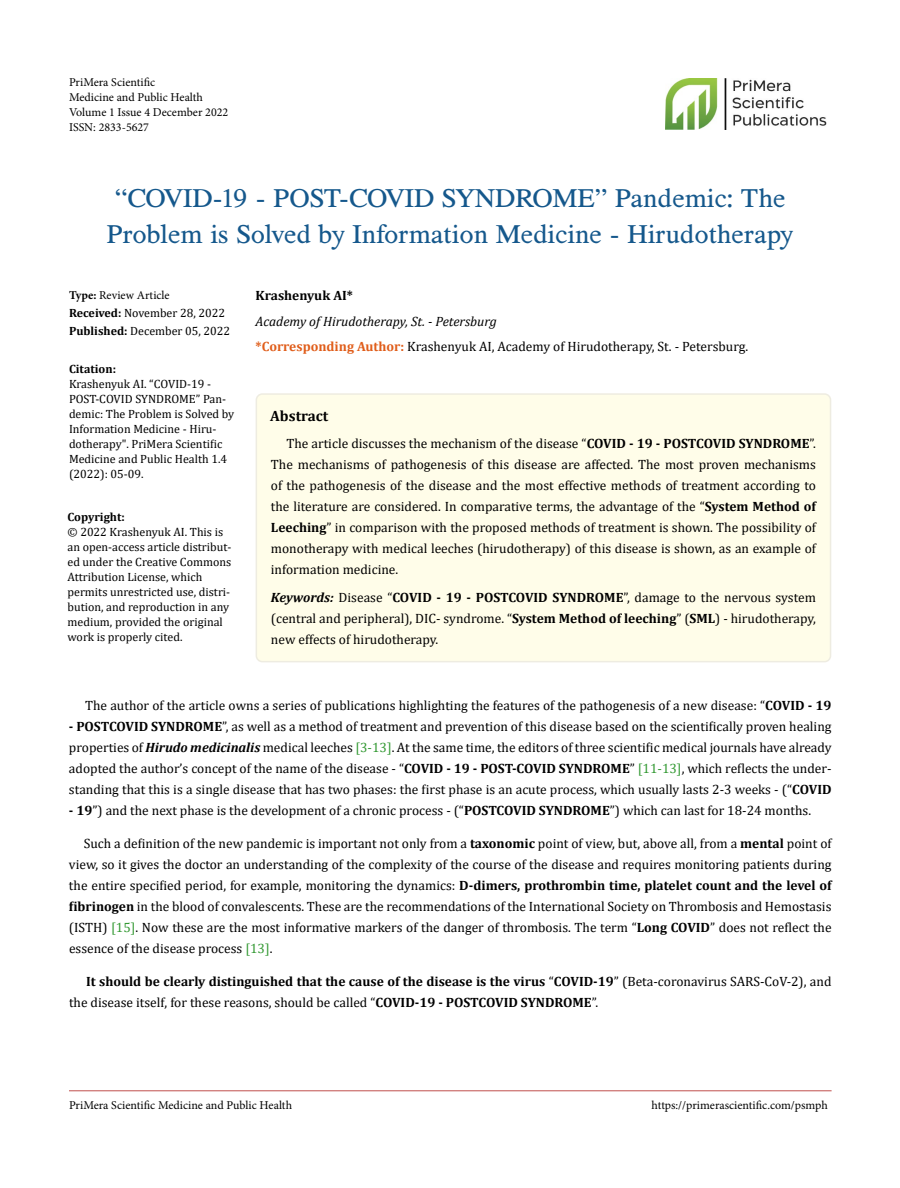
<style>
.page{position:relative;width:900px;height:1188px;background:#fff}
.page>*{position:absolute;margin:0;border:0;box-sizing:border-box;transform-origin:0 0}
.t1{font:27px/36px "Tribun ADF Std";color:#15588c}
.t2{font:700 15px "Cambria";color:#000}
.t3{font:13.5px/21px "Cambria";color:#000;text-align:justify}
.t4{font:700 13.5px/21px "Cambria";color:#000}
.t5{font:12px/15px "Cambria";color:#000}
.t6{font:12px/15px "Minion Pro";color:#000}
.t7{font:700 12px "Cambria";color:#000}
.s1{font-weight:700}
.s2{font-style:italic}
.s3{font-weight:700;color:#e05d1a}
.s4{font-weight:700;font-style:italic}
.s5{color:#393}
.s6{font-weight:400}
</style>
<div class="page">
<hr style="left:69px;top:1091px;width:763px;height:1px;background:#c0504d">
<img style="left:665px;top:78px;width:162px;height:52px">
<div style="left:256px;top:394px;width:575px;height:268px;background:#fffde9;border-radius:6px"></div>
<div style="left:256px;top:393px;width:575px;height:269px;border:2px solid #eeece1;border-radius:6px"></div>
<p class="t6" style="left:69px;top:75px;width:161px">PriMera Scientific<br>Medicine and Public Health<br>Volume 1 Issue 4 December 2022<br>ISSN: 2833-5627</p>
<h1 class="t1" style="left:107px;top:180px;width:688px">“COVID-19 - POST-COVID SYNDROME” Pandemic: The<br>Problem is Solved by Information Medicine - Hirudotherapy</h1>
<p class="t6" style="left:69px;top:288px;width:102px"><span class="s1">Type:</span> Review Article</p>
<p class="t5" style="left:69px;top:304px;width:163px;line-height:18px"><span class="s1">Received:</span> November 28, 2022<br><span class="s1">Published:</span> December 05, 2022</p>
<p class="t7" style="left:69px;top:360px;width:49px">Citation:</p>
<p class="t5" style="left:69px;top:376px;width:167px">Krashenyuk AI. “COVID-19 -<br>POST-COVID SYNDROME” Pan&shy;demic: The Problem is Solved by<br>Information Medicine - Hiru&shy;dotherapy". PriMera Scientific<br>Medicine and Public Health 1.4 (2022): 05-09.</p>
<p class="t7" style="left:68px;top:509px;width:59px">Copyright:</p>
<p class="t5" style="left:68px;top:525px;width:166px">© 2022 Krashenyuk AI. This is an open-access article distribut&shy;ed under the Creative Commons<br>Attribution License, which permits unrestricted use, distri&shy;bution, and reproduction in any medium, provided the original work is properly cited.</p>
<p class="t4" style="left:256px;top:285px;width:99px">Krashenyuk AI*</p>
<p class="t3" style="left:256px;top:308px;width:494px;line-height:25.5px"><span class="s2">Academy of Hirudotherapy, St. - Petersburg<br></span><span class="s3">*Corresponding Author:</span> Krashenyuk AI, Academy of Hirudotherapy, St. - Petersburg.</p>
<p class="t2" style="left:270px;top:406px;width:60px">Abstract</p>
<p class="t3" style="left:271px;top:433px;width:547px;text-indent:16px">The article discusses the mechanism of the disease “<span class="s1">COVID - 19 - POSTCOVID SYNDROME</span>”.<br>The mechanisms of pathogenesis of this disease are affected. The most proven mechanisms of the pathogenesis of the disease and the most effective methods of treatment according to the literature are considered. In comparative terms, the advantage of the “<span class="s1">System Method of Leeching</span>” in comparison with the proposed methods of treatment is shown. The possibility of monotherapy with medical leeches (hirudotherapy) of this disease is shown, as an example of information medicine.</p>
<p class="t3" style="left:271px;top:587px;width:547px"><span class="s4">Keywords:</span> Disease “<span class="s1">COVID - 19 - POSTCOVID SYNDROME</span>”, damage to the nervous system (central and peripheral), DIC- syndrome. “<span class="s1">System Method of leeching</span>” (<span class="s1">SML</span>) - hirudotherapy, new effects of hirudotherapy.</p>
<p class="t3" style="left:85px;top:695px;width:748px">The author of the article owns a series of publications highlighting the features of the pathogenesis of a new disease: “<span class="s1">COVID - 19</span></p>
<p class="t3" style="left:69px;top:716px;width:764px"><span class="s1">- POSTCOVID SYNDROME</span>”, as well as a method of treatment and prevention of this disease based on the scientifically proven healing properties of <span class="s4">Hirudo medicinalis</span> medical leeches <span class="s5">[3-13]</span>. At the same time, the editors of three scientific medical journals have already adopted the author’s concept of the name of the disease - “<span class="s1">COVID - 19 - POST-COVID SYNDROME</span>” <span class="s5">[11-13]</span>, which reflects the under&shy;standing that this is a single disease that has two phases: the first phase is an acute process, which usually lasts 2-3 weeks - (“<span class="s1">COVID</span></p>
<p class="t3" style="left:69px;top:800px;width:744px"><span class="s1">- 19</span>”) and the next phase is the development of a chronic process - (“<span class="s1">POSTCOVID SYNDROME</span>”) which can last for 18-24 months.</p>
<p class="t3" style="left:69px;top:833px;width:764px;text-indent:15px">Such a definition of the new pandemic is important not only from a <span class="s1">taxonomic</span> point of view, but, above all, from a <span class="s1">mental</span> point of view, so it gives the doctor an understanding of the complexity of the course of the disease and requires monitoring patients during the entire specified period, for example, monitoring the dynamics: <span class="s1">D-dimers, prothrombin time, platelet count and the level of fibrinogen</span> in the blood of convalescents. These are the recommendations of the International Society on Thrombosis and Hemostasis (ISTH) <span class="s5">[15]</span>. Now these are the most informative markers of the danger of thrombosis. The term “<span class="s1">Long COVID</span>” does not reflect the essence of the disease process <span class="s5">[13]</span>.</p>
<p class="t4" style="left:69px;top:971px;width:764px;text-indent:17px">It should be clearly distinguished that the cause of the disease is the virus <span class="s6">“</span>COVID-19<span class="s6">” (Beta-coronavirus SARS-CoV-2), and the disease itself, for these reasons, should be called “</span>COVID-19 - POSTCOVID SYNDROME<span class="s6">”.</span></p>
<p class="t6" style="left:69px;top:1097px;width:225px">PriMera Scientific Medicine and Public Health</p>
<p class="t6" style="left:652px;top:1097px;width:178px">https://primerascientific.com/psmph</p>
</div>
